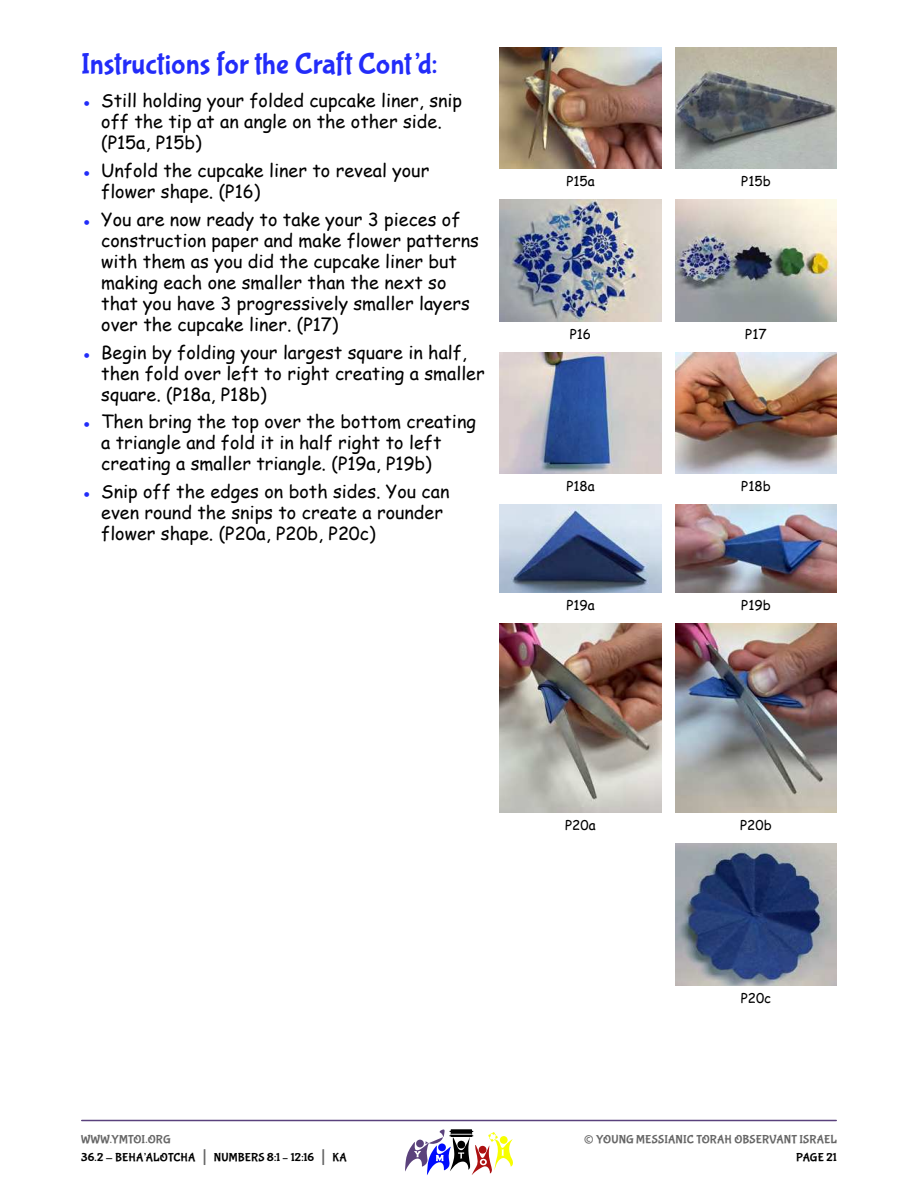
<style>
.page{position:relative;width:918px;height:1188px;background:#fff}
.page>*{position:absolute;margin:0;border:0;box-sizing:border-box;transform-origin:0 0}
.t1{font:30px "Bubblegum Sans";color:#222cf9}
.t2{font:27px "Bubblegum Sans";color:#666}
.t3{font:18px/21px "Comic Sans MS";color:#000}
.t4{font:13.5px "Comic Sans MS";color:#000}
.t5{font:12px/18px "Bubblegum Sans";letter-spacing:.01em;color:#000}
.t6{font:12px "Bubblegum Sans";letter-spacing:.01em;color:#666}
.s1{color:#222cf9}
.s2{color:#666}
.s3{font-size:21px;color:#666}
</style>
<div class="page">
<hr style="left:82px;top:1120px;width:754px;height:1px;background:#59417c">
<svg style="left:405px;top:1129px;width:108px;height:46px"></svg>
<img style="left:675px;top:624px;width:162px;height:189px">
<img style="left:675px;top:844px;width:162px;height:141px">
<img style="left:500px;top:47px;width:162px;height:122px">
<img style="left:675px;top:47px;width:162px;height:122px">
<img style="left:500px;top:200px;width:162px;height:121px">
<img style="left:675px;top:200px;width:162px;height:121px">
<img style="left:500px;top:352px;width:162px;height:122px">
<img style="left:675px;top:352px;width:162px;height:122px">
<img style="left:500px;top:505px;width:162px;height:88px">
<img style="left:675px;top:505px;width:162px;height:88px">
<img style="left:500px;top:624px;width:162px;height:189px">
<h1 class="t1" style="left:81px;top:51px;width:358px">Instructions for the Craft Cont’d:</h1>
<p class="t3" style="left:101px;top:90px;width:362px;text-indent:-20px"><span class="s1">●</span> Still holding your folded cupcake liner, snip off the tip at an angle on the other side. (P15a, P15b)</p>
<p class="t3" style="left:101px;top:159px;width:330px;text-indent:-20px"><span class="s1">●</span> Unfold the cupcake liner to reveal your flower shape. (P16)</p>
<p class="t3" style="left:101px;top:208px;width:379px;text-indent:-20px"><span class="s1">●</span> You are now ready to take your 3 pieces of construction paper and make flower patterns with them as you did the cupcake liner but making each one smaller than the next so that you have 3 progressively smaller layers over the cupcake liner. (P17)</p>
<p class="t3" style="left:101px;top:341px;width:385px;text-indent:-20px"><span class="s1">●</span> Begin by folding your largest square in half, then fold over left to right creating a smaller square. (P18a, P18b)</p>
<p class="t3" style="left:101px;top:411px;width:376px;text-indent:-20px"><span class="s1">●</span> Then bring the top over the bottom creating a triangle and fold it in half right to left creating a smaller triangle. (P19a, P19b)</p>
<p class="t3" style="left:101px;top:480px;width:350px;text-indent:-20px"><span class="s1">●</span> Snip off the edges on both sides. You can even round the snips to create a rounder flower shape. (P20a, P20b, P20c)</p>
<p class="t4" style="left:566px;top:171px;width:30px">P15a</p>
<p class="t4" style="left:741px;top:171px;width:31px">P15b</p>
<p class="t4" style="left:570px;top:324px;width:23px">P16</p>
<p class="t4" style="left:745px;top:324px;width:23px">P17</p>
<p class="t4" style="left:566px;top:477px;width:30px">P18a</p>
<p class="t4" style="left:741px;top:477px;width:31px">P18b</p>
<p class="t4" style="left:566px;top:595px;width:30px">P19a</p>
<p class="t4" style="left:741px;top:595px;width:31px">P19b</p>
<p class="t5" style="left:81px;top:1130px;width:267px"><span class="s2">WWW.YMTOI.ORG<br></span>36.2 - BEHA’ALOTCHA <span class="s3">|</span> NUMBERS 8:1 – 12:16 <span class="s3">|</span> KA</p>
<p class="t4" style="left:565px;top:815px;width:32px">P20a</p>
<p class="t4" style="left:740px;top:815px;width:33px">P20b</p>
<p class="t4" style="left:741px;top:988px;width:32px">P20c</p>
<h2 class="t2" style="left:584px;top:1128px;width:12px">©</h2>
<p class="t6" style="left:596px;top:1134px;width:242px">YOUNG MESSIANIC TORAH OBSERVANT ISRAEL</p>
<p class="t5" style="left:796px;top:1148px;width:42px">PAGE 21</p>
</div>
